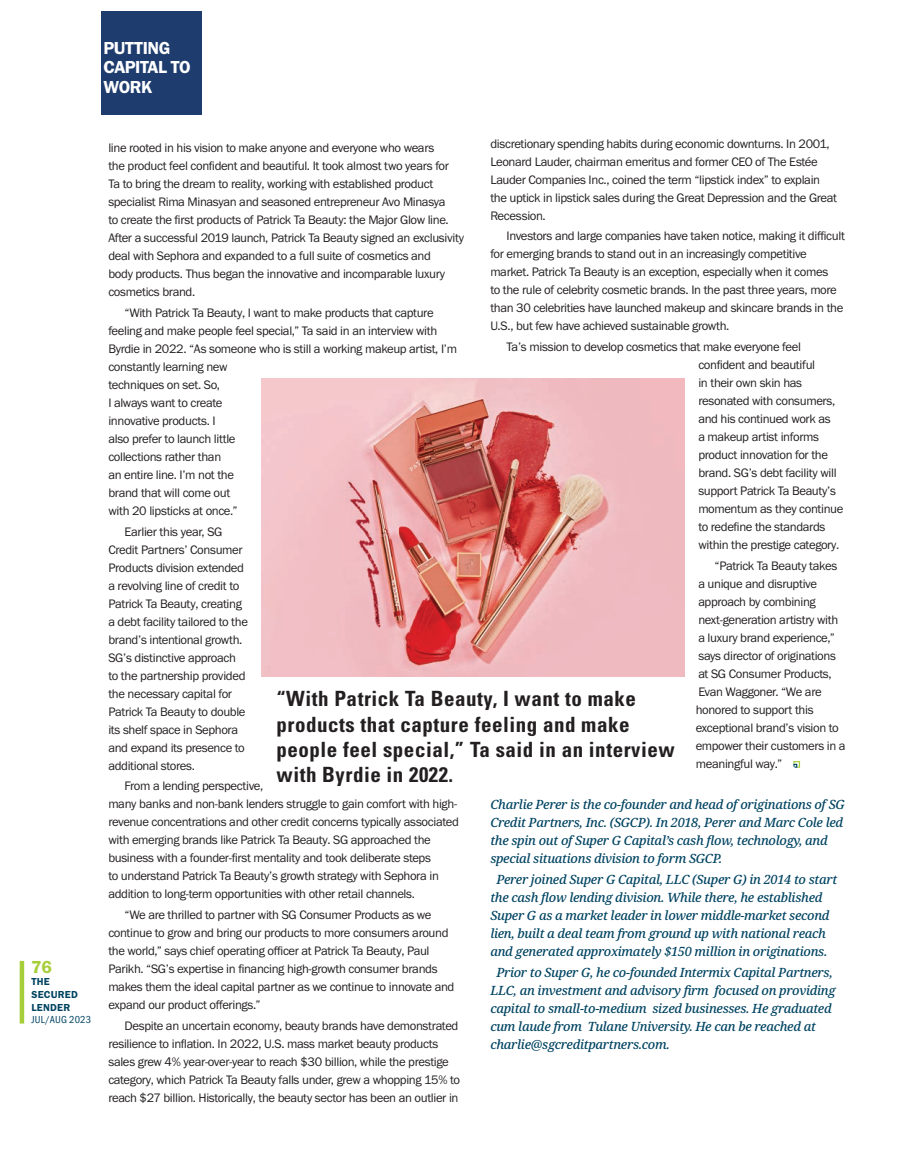
<style>
.page{position:relative;width:918px;height:1175px;background:#fff}
.page>*{position:absolute;margin:0;border:0;box-sizing:border-box;transform-origin:0 0}
.t1{font:700 condensed 21px/25.2px "Univers";letter-spacing:.025em;color:#231f20}
.t2{font:600 18px/19.2px "Franklin Gothic FS";letter-spacing:-.02em;color:#fff}
.t3{font:600 18px "Franklin Gothic FS";color:#a6ce39}
.t4{font:12.75px/18px "Franklin Gothic FS";letter-spacing:-.025em;color:#231f20}
.t5{font:italic 500 12.75px/18px "Noto Serif";letter-spacing:-.025em;color:#004462}
.t6{font:600 10.5px/12.6px "Franklin Gothic FS";letter-spacing:.025em;color:#004462}
.t7{font:condensed 10.5px "Franklin Gothic FS";letter-spacing:.01em;color:#004462}
</style>
<div class="page">
<hr style="left:20px;top:960px;width:4px;height:63px;background:#a6ce39">
<svg style="left:793px;top:761px;width:7px;height:6px"></svg>
<div style="left:101px;top:11px;width:100px;height:104px;background:#1e3d6e"></div>
<img style="left:261px;top:378px;width:424px;height:298px">
<h2 class="t2" style="left:104px;top:39px;width:89px">PUTTING<br>CAPITAL TO<br>WORK</h2>
<h2 class="t3" style="left:31px;top:956px;width:22px">76</h2>
<p class="t6" style="left:31px;top:975px;width:48px">THE<br>SECURED<br>LENDER</p>
<p class="t7" style="left:31px;top:1013px;width:61px">JUL/AUG 2023</p>
<p class="t4" style="left:490px;top:134px;width:348px">discretionary spending habits during economic downturns. In 2001, Leonard Lauder, chairman emeritus and former CEO of The Estée Lauder Companies Inc., coined the term “lipstick index” to explain the uptick in lipstick sales during the Great Depression and the Great Recession.</p>
<p class="t4" style="left:490px;top:227px;width:356px;text-indent:16px">Investors and large companies have taken notice, making it difficult for emerging brands to stand out in an increasingly competitive market. Patrick Ta Beauty is an exception, especially when it comes<br>to the rule of celebrity cosmetic brands. In the past three years, more than 30 celebrities have launched makeup and skincare brands in the U.S., but few have achieved sustainable growth.</p>
<p class="t4" style="left:698px;top:338px;width:146px;text-indent:-192px">Ta’s mission to develop cosmetics that make everyone feel confident and beautiful<br>in their own skin has resonated with consumers, and his continued work as<br>a makeup artist informs product innovation for the brand. SG’s debt facility will support Patrick Ta Beauty’s momentum as they continue to redefine the standards within the prestige category.</p>
<p class="t4" style="left:696px;top:557px;width:151px;text-indent:19px">“Patrick Ta Beauty takes a unique and disruptive approach by combining next-generation artistry with a luxury brand experience,” says director of originations at SG Consumer Products,<br>Evan Waggoner. “We are honored to support this exceptional brand’s vision to empower their customers in a meaningful way.”</p>
<p class="t5" style="left:490px;top:796px;width:356px">Charlie Perer is the co-founder and head of originations of SG Credit Partners, Inc. (SGCP). In 2018, Perer and Marc Cole led the spin out of Super G Capital’s cash flow, technology, and special situations division to form SGCP.</p>
<p class="t5" style="left:490px;top:870px;width:348px;text-indent:6px">Perer joined Super G Capital, LLC (Super G) in 2014 to start the cash flow lending division. While there, he established Super G as a market leader in lower middle-market second lien, built a deal team from ground up with national reach and generated approximately $150 million in originations.</p>
<p class="t5" style="left:490px;top:963px;width:347px;text-indent:6px">Prior to Super G, he co-founded Intermix Capital Partners, LLC, an investment and advisory firm focused on providing capital to small-to-medium sized businesses. He graduated cum laude from Tulane University. He can be reached at charlie@sgcreditpartners.com.</p>
<p class="t4" style="left:108px;top:139px;width:357px">line rooted in his vision to make anyone and everyone who wears<br>the product feel confident and beautiful. It took almost two years for<br>Ta to bring the dream to reality, working with established product specialist Rima Minasyan and seasoned entrepreneur Avo Minasya<br>to create the first products of Patrick Ta Beauty: the Major Glow line.<br>After a successful 2019 launch, Patrick Ta Beauty signed an exclusivity deal with Sephora and expanded to a full suite of cosmetics and<br>body products. Thus began the innovative and incomparable luxury cosmetics brand.</p>
<p class="t4" style="left:108px;top:304px;width:350px;text-indent:16px">“With Patrick Ta Beauty, I want to make products that capture feeling and make people feel special,” Ta said in an interview with Byrdie in 2022. “As someone who is still a working makeup artist, I’m constantly learning new<br>techniques on set. So,<br>I always want to create<br>innovative products. I<br>also prefer to launch little<br>collections rather than<br>an entire line. I’m not the<br>brand that will come out<br>with 20 lipsticks at once.”</p>
<p class="t4" style="left:108px;top:522px;width:141px;text-indent:16px">Earlier this year, SG<br>Credit Partners’ Consumer<br>Products division extended a revolving line of credit to<br>Patrick Ta Beauty, creating a debt facility tailored to the brand’s intentional growth.<br>SG’s distinctive approach to the partnership provided the necessary capital for<br>Patrick Ta Beauty to double its shelf space in Sephora and expand its presence to additional stores.</p>
<p class="t4" style="left:108px;top:777px;width:352px;text-indent:16px">From a lending perspective,<br>many banks and non-bank lenders struggle to gain comfort with high&shy;revenue concentrations and other credit concerns typically associated with emerging brands like Patrick Ta Beauty. SG approached the business with a founder-first mentality and took deliberate steps<br>to understand Patrick Ta Beauty’s growth strategy with Sephora in addition to long-term opportunities with other retail channels.</p>
<p class="t4" style="left:108px;top:906px;width:348px;text-indent:16px">“We are thrilled to partner with SG Consumer Products as we continue to grow and bring our products to more consumers around the world,” says chief operating officer at Patrick Ta Beauty, Paul Parikh. “SG’s expertise in financing high-growth consumer brands makes them the ideal capital partner as we continue to innovate and expand our product offerings.”</p>
<p class="t4" style="left:108px;top:1016px;width:353px;text-indent:16px">Despite an uncertain economy, beauty brands have demonstrated resilience to inflation. In 2022, U.S. mass market beauty products sales grew 4% year-over-year to reach $30 billion, while the prestige category, which Patrick Ta Beauty falls under, grew a whopping 15% to reach $27 billion. Historically, the beauty sector has been an outlier in</p>
<h1 class="t1" style="left:276px;top:686px;width:400px">“With Patrick Ta Beauty, I want to make products that capture feeling and make people feel special,” Ta said in an interview with Byrdie in 2022.</h1>
</div>
